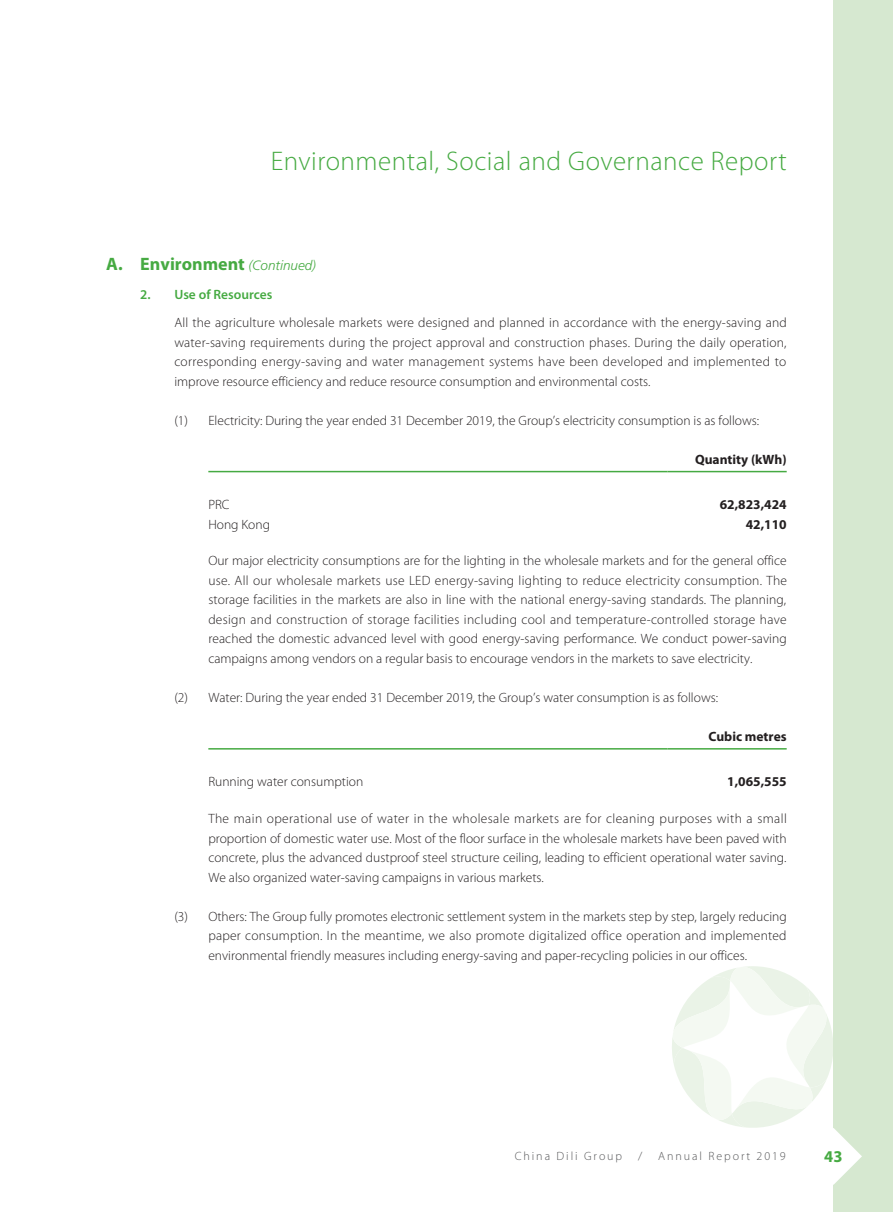
<style>
.page{position:relative;width:893px;height:1212px;background:#fff}
.page>*{position:absolute;margin:0;border:0;box-sizing:border-box;transform-origin:0 0}
.t1{font:300 27px "Myriad Pro";letter-spacing:.02em;color:#46aa42}
.t2{font:700 18px "Myriad Pro";color:#46aa42}
.t3{font:700 16.5px "Myriad Pro";color:#46aa42}
.t4{font:300 13.5px/19.5px "Myriad Pro";color:#231f20;text-align:justify}
.t5{font:700 13.5px "Myriad Pro";color:#231f20}
.t6{font:600 13.5px "Myriad Pro";color:#46aa42}
.t7{font:300 12px "Myriad Pro";letter-spacing:.16em;color:#57585a}
.s1{font-family:"Frutiger LT Std";font-weight:300;font-style:italic;font-size:13.5px}
</style>
<div class="page">
<div style="left:833px;top:0;width:60px;height:1212px;background:#d6e8d0"></div>
<svg style="left:672px;top:966px;width:190px;height:219px"></svg>
<hr style="left:208px;top:471px;width:460px;height:1px;background:#46aa42">
<hr style="left:668px;top:471px;width:119px;height:1px;background:#46aa42">
<hr style="left:208px;top:748px;width:460px;height:1px;background:#46aa42">
<hr style="left:668px;top:748px;width:119px;height:1px;background:#46aa42">
<h1 class="t1" style="left:271px;top:145px;width:517px">Environmental, Social and Governance Report</h1>
<h2 class="t2" style="left:106px;top:252px;width:211px">A. Environment <span class="s1">(Continued)</span></h2>
<p class="t6" style="left:140px;top:286px;width:134px">2. Use of Resources</p>
<p class="t4" style="left:174px;top:313px;width:614px">All the agriculture wholesale markets were designed and planned in accordance with the energy-saving and water-saving requirements during the project approval and construction phases. During the daily operation, corresponding energy-saving and water management systems have been developed and implemented to improve resource efficiency and reduce resource consumption and environmental costs.</p>
<p class="t4" style="left:174px;top:410px;width:586px">(1) Electricity: During the year ended 31 December 2019, the Group’s electricity consumption is as follows:</p>
<p class="t5" style="left:695px;top:450px;width:93px">Quantity (kWh)</p>
<p class="t4" style="left:208px;top:495px;width:23px">PRC</p>
<p class="t5" style="left:720px;top:496px;width:68px">62,823,424</p>
<p class="t4" style="left:208px;top:514px;width:63px">Hong Kong</p>
<p class="t5" style="left:746px;top:515px;width:42px">42,110</p>
<p class="t4" style="left:208px;top:551px;width:580px">Our major electricity consumptions are for the lighting in the wholesale markets and for the general office use. All our wholesale markets use LED energy-saving lighting to reduce electricity consumption. The storage facilities in the markets are also in line with the national energy-saving standards. The planning, design and construction of storage facilities including cool and temperature-controlled storage have reached the domestic advanced level with good energy-saving performance. We conduct power-saving campaigns among vendors on a regular basis to encourage vendors in the markets to save electricity.</p>
<p class="t4" style="left:174px;top:687px;width:545px">(2) Water: During the year ended 31 December 2019, the Group’s water consumption is as follows:</p>
<p class="t5" style="left:708px;top:727px;width:80px">Cubic metres</p>
<p class="t4" style="left:208px;top:772px;width:156px">Running water consumption</p>
<p class="t5" style="left:727px;top:773px;width:61px">1,065,555</p>
<p class="t4" style="left:208px;top:809px;width:580px">The main operational use of water in the wholesale markets are for cleaning purposes with a small proportion of domestic water use. Most of the floor surface in the wholesale markets have been paved with concrete, plus the advanced dustproof steel structure ceiling, leading to efficient operational water saving.<br>We also organized water-saving campaigns in various markets.</p>
<p class="t4" style="left:208px;top:906px;width:580px;text-indent:-34px">(3) Others: The Group fully promotes electronic settlement system in the markets step by step, largely reducing paper consumption. In the meantime, we also promote digitalized office operation and implemented environmental friendly measures including energy-saving and paper-recycling policies in our offices.</p>
<p class="t7" style="left:515px;top:1149px;width:109px">China Dili Group</p>
<p class="t7" style="left:638px;top:1149px;width:6px">/</p>
<p class="t7" style="left:658px;top:1149px;width:129px">Annual Report 2019</p>
<p class="t3" style="left:824px;top:1145px;width:20px">43</p>
</div>
